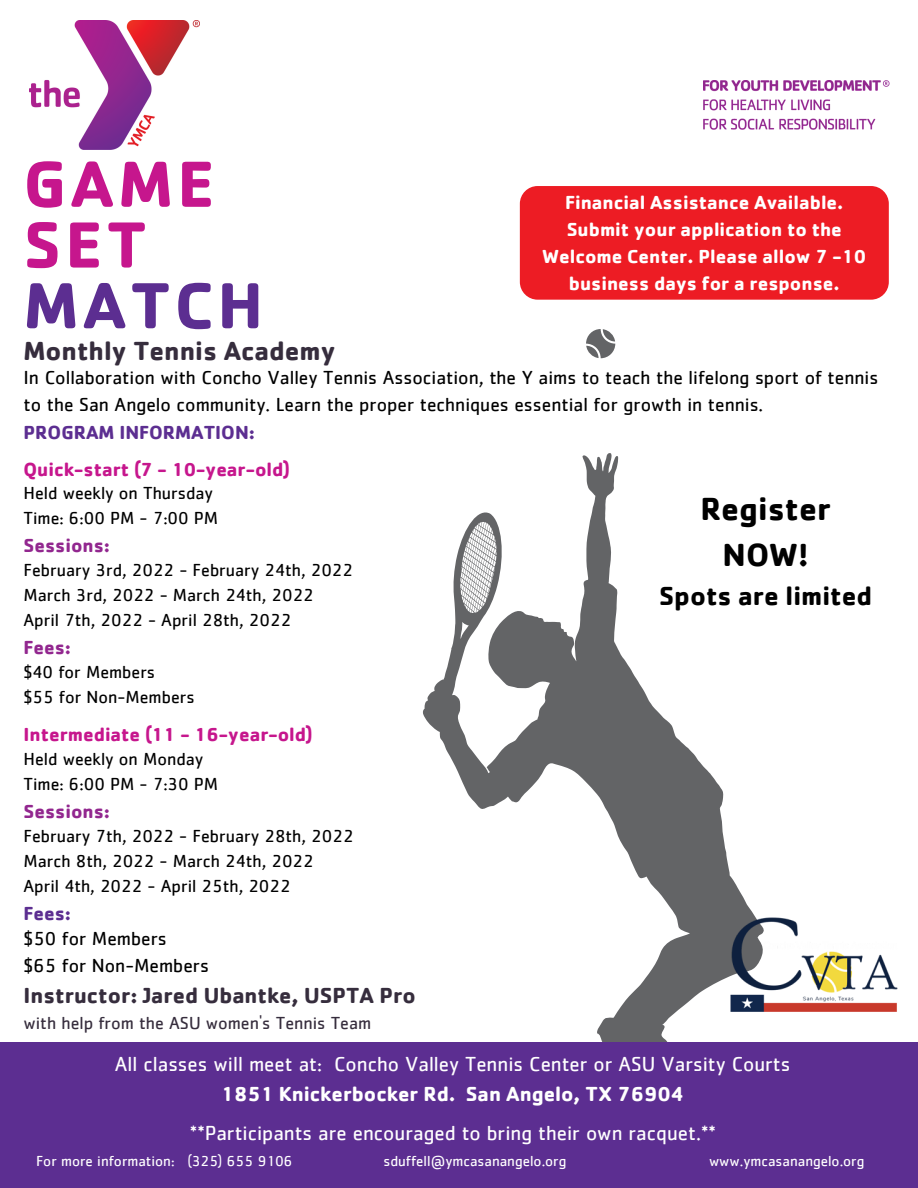
<style>
.page{position:relative;width:918px;height:1188px;background:#fff}
.page>*{position:absolute;margin:0;border:0;box-sizing:border-box;transform-origin:0 0}
.t1{font:700 67.5px "Cachet";letter-spacing:.06em;color:#c6168d}
.t2{font:700 67.5px "Cachet";letter-spacing:.06em;color:#5c2e91}
.t3{font:700 33px/46.2px "Cachet";color:#000;text-align:center}
.t4{font:700 27px "Cachet";color:#362d3d}
.t5{font:700 27px "Cachet";color:#000}
.t6{font:700 22.5px "Cachet";color:#362d3d}
.t7{font:21px "Cachet";color:#fff}
.t8{font:700 21px "Cachet";color:#fff}
.t9{font:19.5px/27px "Cachet";color:#000}
.t10{font:700 19.5px/27px "Cachet";color:#fff;text-align:center}
.t11{font:700 19.5px "Cachet";color:#c6168d}
.t12{font:700 19.5px "Cachet";color:#5c2e91}
.t13{font:700 19.5px "Cachet";color:#92278f}
.t14{font:18px "Cachet";color:#000}
.t15{font:18px "Cachet";color:#362d3d}
.t16{font:15px "Cachet";color:#fff}
</style>
<div class="page">
<div style="left:520px;top:186px;width:369px;height:114px;background:#ed1c24;border-radius:18px"></div>
<img style="left:29px;top:20px;width:170px;height:130px">
<img style="left:704px;top:80px;width:185px;height:50px">
<svg style="left:423px;top:453px;width:332px;height:589px"></svg>
<div style="left:0;top:1042px;width:918px;height:146px;background:#5c2e91"></div>
<img style="left:729px;top:916px;width:169px;height:99px">
<svg style="left:586px;top:329px;width:29px;height:29px"></svg>
<p class="t1" style="left:24px;top:140px;width:192px">GAME</p>
<p class="t1" style="left:24px;top:201px;width:125px">SET</p>
<p class="t2" style="left:24px;top:262px;width:241px">MATCH</p>
<p class="t4" style="left:24px;top:333px;width:314px">Monthly Tennis Academy</p>
<p class="t9" style="left:24px;top:364px;width:856px">In Collaboration with Concho Valley Tennis Association, the Y aims to teach the lifelong sport of tennis to the San Angelo community. Learn the proper techniques essential for growth in tennis.</p>
<p class="t12" style="left:24px;top:419px;width:233px">PROGRAM INFORMATION:</p>
<p class="t11" style="left:24px;top:456px;width:268px">Quick-start (7 - 10-year-old)</p>
<p class="t14" style="left:24px;top:485px;width:191px">Held weekly on Thursday</p>
<p class="t14" style="left:24px;top:510px;width:196px">Time: 6:00 PM - 7:00 PM</p>
<p class="t13" style="left:24px;top:533px;width:88px">Sessions:</p>
<p class="t14" style="left:24px;top:562px;width:331px">February 3rd, 2022 - February 24th, 2022</p>
<p class="t14" style="left:24px;top:587px;width:292px">March 3rd, 2022 - March 24th, 2022</p>
<p class="t14" style="left:24px;top:612px;width:269px">April 7th, 2022 - April 28th, 2022</p>
<p class="t13" style="left:24px;top:635px;width:49px">Fees:</p>
<p class="t14" style="left:24px;top:664px;width:133px">$40 for Members</p>
<p class="t14" style="left:24px;top:689px;width:173px">$55 for Non-Members</p>
<p class="t11" style="left:24px;top:722px;width:291px">Intermediate (11 - 16-year-old)</p>
<p class="t14" style="left:24px;top:751px;width:181px">Held weekly on Monday</p>
<p class="t14" style="left:24px;top:776px;width:196px">Time: 6:00 PM - 7:30 PM</p>
<p class="t13" style="left:24px;top:799px;width:88px">Sessions:</p>
<p class="t14" style="left:24px;top:828px;width:332px">February 7th, 2022 - February 28th, 2022</p>
<p class="t14" style="left:24px;top:853px;width:292px">March 8th, 2022 - March 24th, 2022</p>
<p class="t14" style="left:24px;top:878px;width:269px">April 4th, 2022 - April 25th, 2022</p>
<p class="t12" style="left:24px;top:901px;width:49px">Fees:</p>
<p class="t9" style="left:24px;top:926px;width:145px">$50 for Members</p>
<p class="t9" style="left:24px;top:953px;width:187px">$65 for Non-Members</p>
<p class="t10" style="left:542px;top:188px;width:326px">Financial Assistance Available.<br>Submit your application to the<br>Welcome Center. Please allow 7 -10 business days for a response.</p>
<p class="t3" style="left:700px;top:484px;width:132px">Register<br>NOW!</p>
<p class="t5" style="left:659px;top:578px;width:214px">Spots are limited</p>
<p class="t6" style="left:24px;top:981px;width:394px">Instructor: Jared Ubantke, USPTA Pro</p>
<p class="t15" style="left:24px;top:1015px;width:349px">with help from the ASU women's Tennis Team</p>
<p class="t7" style="left:115px;top:1054px;width:677px">All classes will meet at: Concho Valley Tennis Center or ASU Varsity Courts</p>
<p class="t8" style="left:221px;top:1080px;width:465px">1851 Knickerbocker Rd. San Angelo, TX 76904</p>
<p class="t7" style="left:190px;top:1124px;width:527px">**Participants are encouraged to bring their own racquet.**</p>
<p class="t16" style="left:36px;top:1154px;width:258px">For more information: (325) 655 9106</p>
<p class="t16" style="left:384px;top:1154px;width:184px">sduffell@ymcasanangelo.org</p>
<p class="t16" style="left:709px;top:1154px;width:157px">www.ymcasanangelo.org</p>
</div>
